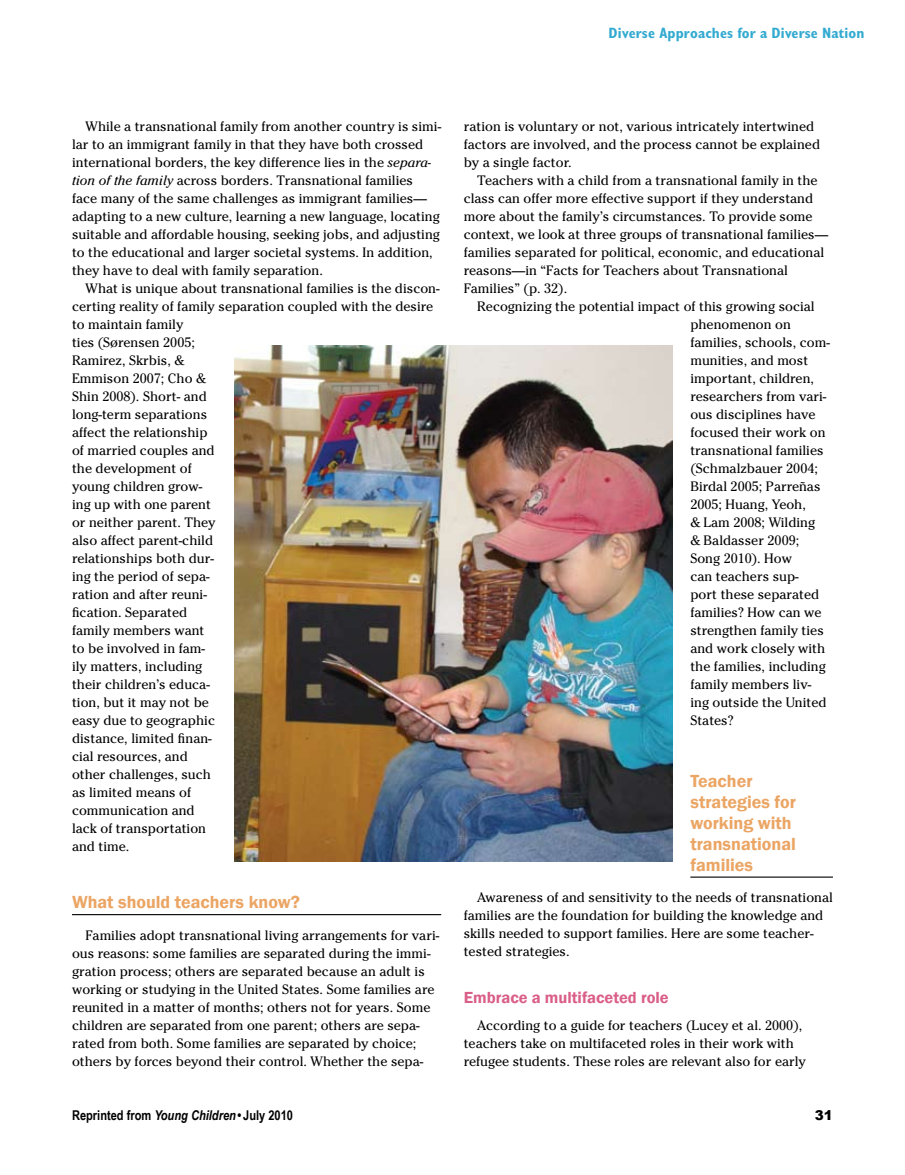
<style>
.page{position:relative;width:905px;height:1175px;background:#fff}
.page>*{position:absolute;margin:0;border:0;box-sizing:border-box;transform-origin:0 0}
.t1{font:600 18px/21px "Franklin Gothic";color:#eba564}
.t2{font:600 16.5px "Franklin Gothic";color:#da5f88}
.t3{font:15px "Classical Sans Bold Cond DTC";letter-spacing:.01em;color:#33aad0}
.t4{font:13.5px/18px "Cheltenham";color:#000}
.t5{font:700 13.5px "Arial Narrow";color:#000}
.t6{font:900 13.5px "Arial";color:#000}
.s1{font-style:italic}
</style>
<div class="page">
<hr style="left:72px;top:914px;width:369px;height:1px;background:#000">
<hr style="left:690px;top:876px;width:142px;height:1px;background:#000">
<img style="left:234px;top:345px;width:438px;height:516px">
<p class="t3" style="left:608px;top:24px;width:257px">Diverse Approaches for a Diverse Nation</p>
<p class="t4" style="left:72px;top:117px;width:371px;text-indent:14px">While a transnational family from another country is simi&shy;lar to an immigrant family in that they have both crossed international borders, the key difference lies in the <span class="s1">separa&shy;tion of the family</span> across borders. Transnational families face many of the same challenges as immigrant families— adapting to a new culture, learning a new language, locating suitable and affordable housing, seeking jobs, and adjusting to the educational and larger societal systems. In addition, they have to deal with family separation.</p>
<p class="t4" style="left:72px;top:279px;width:369px;text-indent:14px">What is unique about transnational families is the discon&shy;certing reality of family separation coupled with the desire to maintain family<br>ties (Sørensen 2005;<br>Ramirez, Skrbis, &amp;<br>Emmison 2007; Cho &amp;<br>Shin 2008). Short- and<br>long-term separations<br>affect the relationship<br>of married couples and<br>the development of<br>young children grow-<br>ing up with one parent<br>or neither parent. They<br>also affect parent-child<br>relationships both dur-<br>ing the period of sepa-<br>ration and after reuni-<br>fication. Separated<br>family members want<br>to be involved in fam-<br>ily matters, including<br>their children’s educa-<br>tion, but it may not be<br>easy due to geographic<br>distance, limited finan-<br>cial resources, and<br>other challenges, such<br>as limited means of<br>communication and<br>lack of transportation<br>and time.</p>
<h1 class="t1" style="left:72px;top:891px;width:229px">What should teachers know?</h1>
<p class="t4" style="left:72px;top:926px;width:369px;text-indent:14px">Families adopt transnational living arrangements for vari&shy;ous reasons: some families are separated during the immi&shy;gration process; others are separated because an adult is working or studying in the United States. Some families are reunited in a matter of months; others not for years. Some children are separated from one parent; others are sepa&shy;rated from both. Some families are separated by choice; others by forces beyond their control. Whether the sepa-</p>
<p class="t4" style="left:464px;top:117px;width:358px">ration is voluntary or not, various intricately intertwined factors are involved, and the process cannot be explained by a single factor.</p>
<p class="t4" style="left:464px;top:171px;width:366px;text-indent:14px">Teachers with a child from a transnational family in the class can offer more effective support if they understand more about the family’s circumstances. To provide some context, we look at three groups of transnational families— families separated for political, economic, and educational reasons—in “Facts for Teachers about Transnational Families” (p. 32).</p>
<p class="t4" style="left:690px;top:297px;width:141px;text-indent:-213px">Recognizing the potential impact of this growing social phenomenon on families, schools, com&shy;munities, and most important, children, researchers from vari&shy;ous disciplines have focused their work on transnational families (Schmalzbauer 2004;<br>Birdal 2005; Parreñas<br>2005; Huang, Yeoh,<br>&amp; Lam 2008; Wilding<br>&amp; Baldasser 2009;<br>Song 2010). How<br>can teachers sup-<br>port these separated families? How can we strengthen family ties and work closely with the families, including family members liv&shy;ing outside the United<br>States?</p>
<h1 class="t1" style="left:690px;top:770px;width:107px">Teacher strategies for working with transnational families</h1>
<p class="t4" style="left:464px;top:888px;width:370px;text-indent:14px">Awareness of and sensitivity to the needs of transnational families are the foundation for building the knowledge and skills needed to support families. Here are some teacher&shy;tested strategies.</p>
<p class="t2" style="left:464px;top:987px;width:206px">Embrace a multifaceted role</p>
<p class="t4" style="left:464px;top:1016px;width:343px;text-indent:14px">According to a guide for teachers (Lucey et al. 2000), teachers take on multifaceted roles in their work with refugee students. These roles are relevant also for early</p>
<p class="t5" style="left:72px;top:1105px;width:222px">Reprinted from <span class="s1">Young Children</span> • July 2010</p>
<p class="t6" style="left:814px;top:1105px;width:20px">31</p>
</div>
